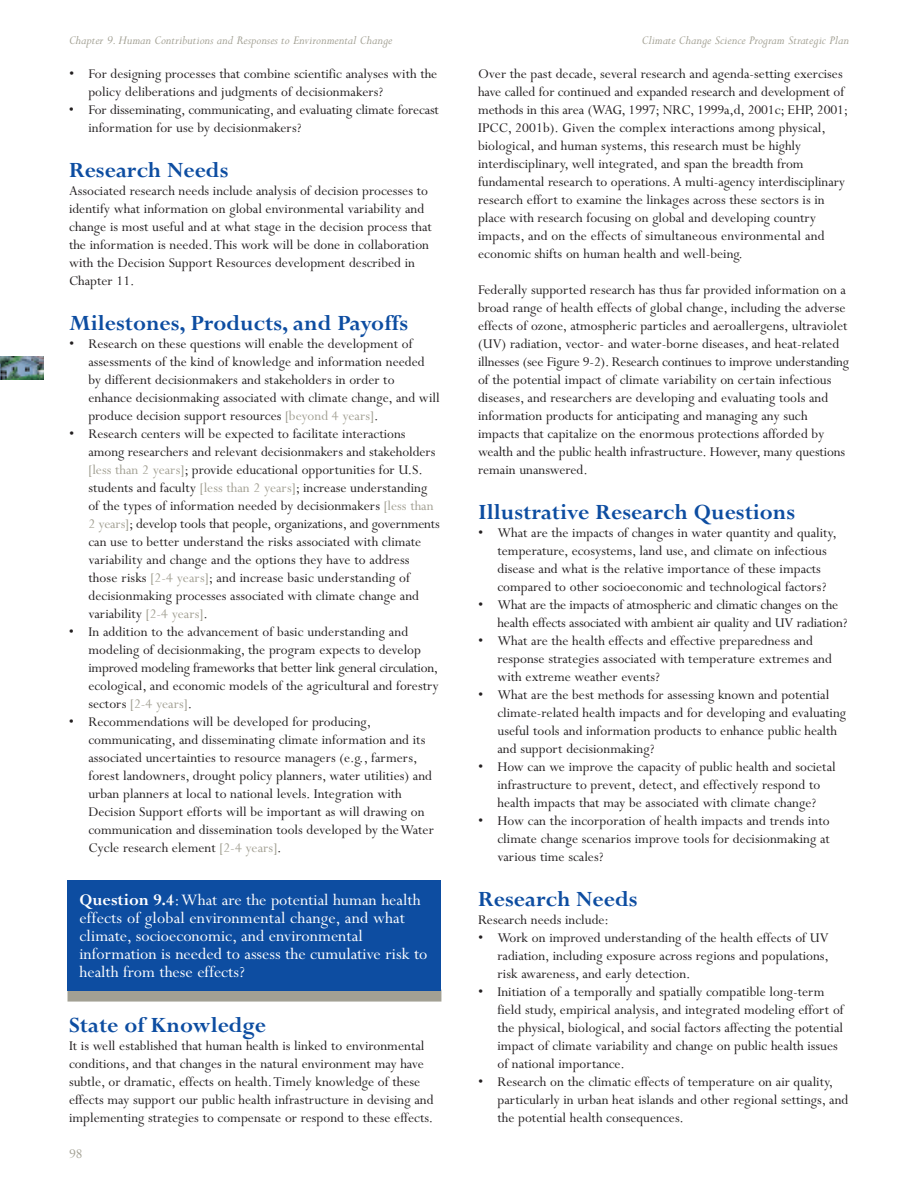
<style>
.page{position:relative;width:918px;height:1188px;background:#fff}
.page>*{position:absolute;margin:0;border:0;box-sizing:border-box;transform-origin:0 0}
.t1{font:700 24px "Perpetua";color:#0d4da1}
.t2{font:18px/18px "Perpetua";color:#fff}
.t3{font:15px/18px "Perpetua";color:#231f20}
.t4{font:15px "Perpetua";color:#a2a093}
.t5{font:italic 13.5px "Perpetua";color:#a2a093}
.s1{color:#a2a093}
.s2{font-weight:700}
</style>
<div class="page">
<img style="left:0;top:356px;width:44px;height:24px">
<div style="left:68px;top:990px;width:373px;height:12px;background:#a2a093"></div>
<div style="left:68px;top:881px;width:373px;height:110px;background:#0d4da1"></div>
<p class="t5" style="left:69px;top:35px;width:325px">Chapter 9.Human Contributions and Responses to Environmental Change</p>
<p class="t5" style="left:642px;top:35px;width:209px">Climate Change Science Program Strategic Plan</p>
<p class="t3" style="left:88px;top:67px;width:350px;text-indent:-19px">• For designing processes that combine scientific analyses with the policy deliberations and judgments of decisionmakers?</p>
<p class="t3" style="left:88px;top:103px;width:352px;text-indent:-19px">• For disseminating, communicating, and evaluating climate forecast information for use by decisionmakers?</p>
<h1 class="t1" style="left:69px;top:162px;width:161px">Research Needs</h1>
<p class="t3" style="left:69px;top:184px;width:364px">Associated research needs include analysis of decision processes to identify what information on global environmental variability and change is most useful and at what stage in the decision process that the information is needed.This work will be done in collaboration with the Decision Support Resources development described in Chapter 11.</p>
<h1 class="t1" style="left:69px;top:315px;width:341px">Milestones, Products, and Payoffs</h1>
<p class="t3" style="left:88px;top:337px;width:353px;text-indent:-19px">• Research on these questions will enable the development of assessments of the kind of knowledge and information needed by different decisionmakers and stakeholders in order to enhance decisionmaking associated with climate change, and will produce decision support resources <span class="s1">[beyond 4 years]</span>.</p>
<p class="t3" style="left:88px;top:427px;width:353px;text-indent:-19px">• Research centers will be expected to facilitate interactions among researchers and relevant decisionmakers and stakeholders <span class="s1">[less than 2 years]</span>; provide educational opportunities for U.S. students and faculty <span class="s1">[less than 2 years]</span>; increase understanding of the types of information needed by decisionmakers <span class="s1">[less than 2 years]</span>; develop tools that people, organizations, and governments can use to better understand the risks associated with climate variability and change and the options they have to address those risks <span class="s1">[2-4 years]</span>; and increase basic understanding of decisionmaking processes associated with climate change and variability <span class="s1">[2-4 years]</span>.</p>
<p class="t3" style="left:88px;top:625px;width:352px;text-indent:-19px">• In addition to the advancement of basic understanding and modeling of decisionmaking, the program expects to develop improved modeling frameworks that better link general circulation, ecological, and economic models of the agricultural and forestry sectors <span class="s1">[2-4 years]</span>.</p>
<p class="t3" style="left:88px;top:715px;width:347px;text-indent:-19px">• Recommendations will be developed for producing, communicating, and disseminating climate information and its associated uncertainties to resource managers (e.g., farmers, forest landowners, drought policy planners, water utilities) and urban planners at local to national levels. Integration with Decision Support efforts will be important as will drawing on communication and dissemination tools developed by the Water Cycle research element <span class="s1">[2-4 years]</span>.</p>
<p class="t3" style="left:478px;top:67px;width:372px">Over the past decade, several research and agenda-setting exercises have called for continued and expanded research and development of methods in this area (WAG, 1997; NRC, 1999a,d, 2001c; EHP, 2001; IPCC, 2001b). Given the complex interactions among physical, biological, and human systems, this research must be highly interdisciplinary, well integrated, and span the breadth from fundamental research to operations. A multi-agency interdisciplinary research effort to examine the linkages across these sectors is in place with research focusing on global and developing country impacts, and on the effects of simultaneous environmental and economic shifts on human health and well-being.</p>
<p class="t3" style="left:478px;top:283px;width:373px">Federally supported research has thus far provided information on a broad range of health effects of global change, including the adverse effects of ozone, atmospheric particles and aeroallergens, ultraviolet (UV) radiation, vector- and water-borne diseases, and heat-related illnesses (see Figure 9-2). Research continues to improve understanding of the potential impact of climate variability on certain infectious diseases, and researchers are developing and evaluating tools and information products for anticipating and managing any such impacts that capitalize on the enormous protections afforded by wealth and the public health infrastructure. However, many questions remain unanswered.</p>
<h1 class="t1" style="left:478px;top:504px;width:319px">Illustrative Research Questions</h1>
<p class="t3" style="left:497px;top:526px;width:341px;text-indent:-19px">• What are the impacts of changes in water quantity and quality, temperature, ecosystems, land use, and climate on infectious disease and what is the relative importance of these impacts compared to other socioeconomic and technological factors?</p>
<p class="t3" style="left:497px;top:598px;width:351px;text-indent:-19px">• What are the impacts of atmospheric and climatic changes on the health effects associated with ambient air quality and UV radiation?</p>
<p class="t3" style="left:497px;top:634px;width:336px;text-indent:-19px">• What are the health effects and effective preparedness and response strategies associated with temperature extremes and with extreme weather events?</p>
<p class="t3" style="left:497px;top:688px;width:350px;text-indent:-19px">• What are the best methods for assessing known and potential climate-related health impacts and for developing and evaluating useful tools and information products to enhance public health and support decisionmaking?</p>
<p class="t3" style="left:478px;top:760px;width:359px;text-align:center">• How can we improve the capacity of public health and societal infrastructure to prevent, detect, and effectively respond to health impacts that may be associated with climate change?</p>
<p class="t3" style="left:497px;top:814px;width:334px;text-align:justify;text-indent:-19px">• How can the incorporation of health impacts and trends into climate change scenarios improve tools for decisionmaking at various time scales?</p>
<h1 class="t1" style="left:478px;top:891px;width:161px">Research Needs</h1>
<p class="t3" style="left:478px;top:913px;width:132px">Research needs include:</p>
<p class="t3" style="left:497px;top:931px;width:333px;text-align:justify;text-indent:-19px">• Work on improved understanding of the health effects of UV radiation, including exposure across regions and populations, risk awareness, and early detection.</p>
<p class="t3" style="left:497px;top:985px;width:348px;text-indent:-19px">• Initiation of a temporally and spatially compatible long-term field study, empirical analysis, and integrated modeling effort of the physical, biological, and social factors affecting the potential impact of climate variability and change on public health issues of national importance.</p>
<p class="t3" style="left:497px;top:1075px;width:353px;text-indent:-19px">• Research on the climatic effects of temperature on air quality, particularly in urban heat islands and other regional settings, and the potential health consequences.</p>
<p class="t2" style="left:80px;top:892px;width:349px"><span class="s2">Question 9.4</span>:What are the potential human health effects of global environmental change, and what climate, socioeconomic, and environmental information is needed to assess the cumulative risk to health from these effects?</p>
<h1 class="t1" style="left:69px;top:1017px;width:199px">State of Knowledge</h1>
<p class="t3" style="left:69px;top:1039px;width:366px">It is well established that human health is linked to environmental conditions, and that changes in the natural environment may have subtle, or dramatic, effects on health.Timely knowledge of these effects may support our public health infrastructure in devising and implementing strategies to compensate or respond to these effects.</p>
<p class="t4" style="left:69px;top:1149px;width:15px">98</p>
</div>
